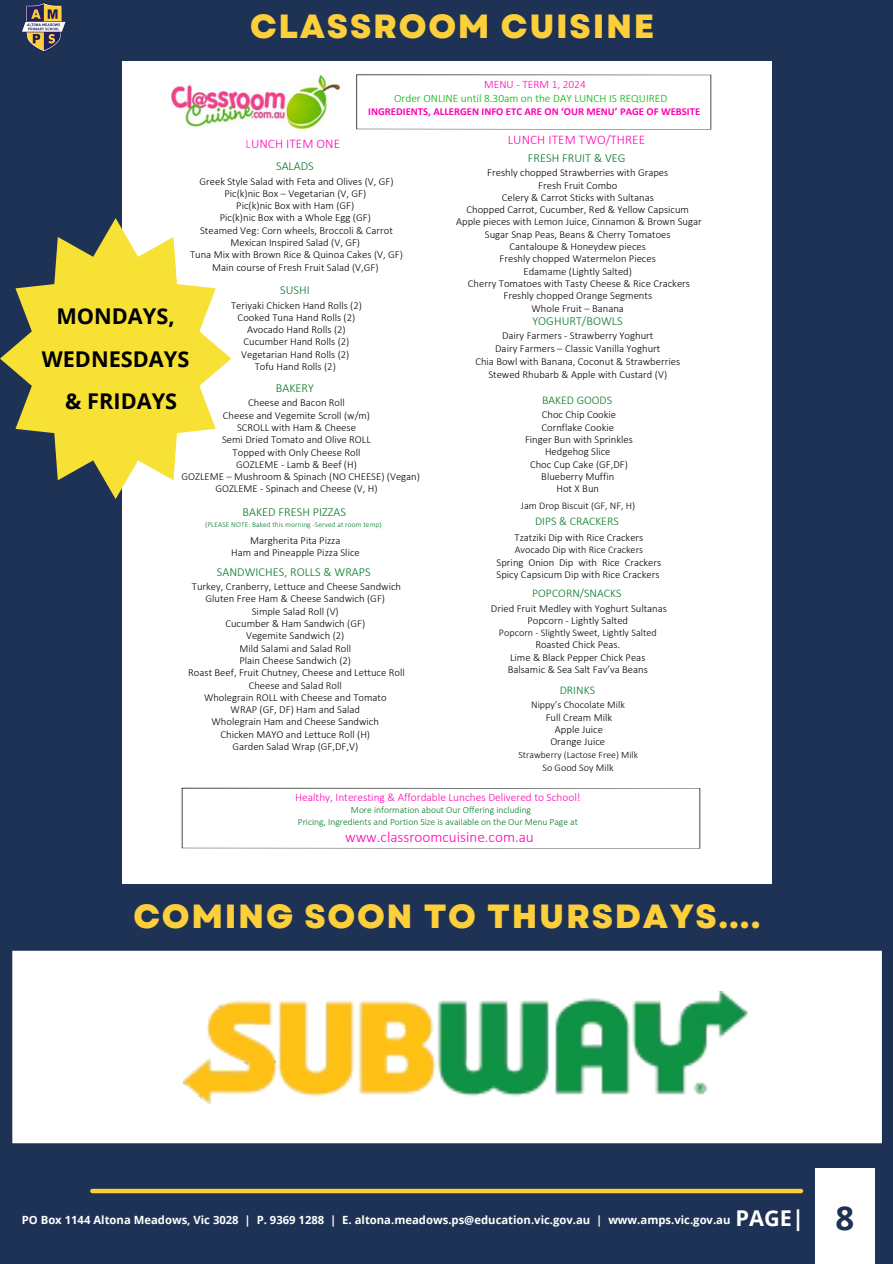
<style>
.page{position:relative;width:893px;height:1264px;background:#fff}
.page>*{position:absolute;margin:0;border:0;box-sizing:border-box;transform-origin:0 0}
.t1{font:800 33.45px "Garet";letter-spacing:.05em;color:#fccf3b}
.t2{font:700 32.85px "Open Sans";color:#1e3256}
.t3{font:700 21.75px/42.8px "Open Sans";color:#000;text-align:center}
.t4{font:700 21.75px "Open Sans";color:#fff}
.t5{font:300 15.15px "Calibri";color:#ff00b4}
.t6{font:300 13.2px "Calibri";letter-spacing:.005em;color:#ff00b4}
.t7{font:300 12.3px "Calibri";color:#072}
.t8{font:300 11.85px "Calibri";color:#072}
.t9{font:300 11.4px "Calibri";color:#ff00b4}
.t10{font:300 11.4px "Calibri";color:#00af00}
.t11{font:700 11.25px "Open Sans";color:#fff}
.t12{font:300 10.65px/12.3px "Calibri";color:#000;text-align:center}
.t13{font:700 10.65px "Calibri";color:#ff00b4}
.t14{font:300 10.2px "Calibri";color:#000}
.t15{font:300 9.75px "Calibri";color:#000}
.t16{font:300 9.6px "Calibri";color:#072}
.t17{font:300 7.5px "Calibri";letter-spacing:.005em;color:#072}
.s1{color:#fe3dbe}
</style>
<div class="page">
<div style="left:0;top:0;width:892px;height:1263px;background:#1e3256"></div>
<div style="left:815px;top:1167px;width:59px;height:96px;background:#fff"></div>
<img style="left:21px;top:2px;width:45px;height:50px">
<div style="left:90px;top:1188px;width:713px;height:5px;background:#fccf3b;border-radius:2px"></div>
<div style="left:122px;top:62px;width:649px;height:822px;background:#fff"></div>
<img style="left:171px;top:75px;width:169px;height:53px">
<svg style="left:182px;top:787px;width:518px;height:61px"></svg>
<svg style="left:356px;top:74px;width:355px;height:55px"></svg>
<div style="left:12px;top:950px;width:869px;height:193px;background:#fff"></div>
<img style="left:183px;top:991px;width:566px;height:112px">
<svg style="left:0;top:218px;width:231px;height:281px;fill:#f7e135"></svg>
<p class="t1" style="left:250px;top:3px;width:406px">CLASSROOM CUISINE</p>
<h1 class="t9" style="left:484px;top:79px;width:103px">MENU - TERM 1, 2024</h1>
<p class="t10" style="left:394px;top:93px;width:275px">Order ONLINE until 8.30am on the DAY LUNCH IS REQUIRED</p>
<p class="t13" style="left:368px;top:107px;width:333px">INGREDIENTS, ALLERGEN INFO ETC ARE ON ‘OUR MENU’ PAGE OF WEBSITE</p>
<h4 class="t6" style="left:245px;top:138px;width:96px"><span class="s1">L</span>UNCH ITEM ONE</h4>
<h4 class="t6" style="left:507px;top:134px;width:139px">LUNCH ITEM TWO/THREE</h4>
<p class="t7" style="left:276px;top:161px;width:39px">SALADS</p>
<p class="t12" style="left:199px;top:176px;width:195px">Greek Style Salad with Feta and Olives (V, GF)<br>Pic(k)nic Box – Vegetarian (V, GF)</p>
<p class="t12" style="left:236px;top:200px;width:119px">Pic(k)nic Box with Ham (GF)</p>
<p class="t12" style="left:220px;top:213px;width:152px">Pic(k)nic Box with a Whole Egg (GF)</p>
<p class="t12" style="left:200px;top:225px;width:194px">Steamed Veg: Corn wheels, Broccoli &amp; Carrot<br>Mexican Inspired Salad (V, GF)</p>
<p class="t12" style="left:190px;top:249px;width:214px">Tuna Mix with Brown Rice &amp; Quinoa Cakes (V, GF)<br>Main course of Fresh Fruit Salad (V,GF)</p>
<p class="t7" style="left:280px;top:285px;width:31px">SUSHI</p>
<p class="t12" style="left:231px;top:300px;width:132px">Teriyaki Chicken Hand Rolls (2)<br>Cooked Tuna Hand Rolls (2)<br>Avocado Hand Rolls (2)<br>Cucumber Hand Rolls (2)<br>Vegetarian Hand Rolls (2)</p>
<p class="t12" style="left:255px;top:361px;width:83px">Tofu Hand Rolls (2)</p>
<h3 class="t3" style="left:42px;top:294px;width:149px">MONDAYS,<br>WEDNESDAYS &amp; FRIDAYS</h3>
<p class="t7" style="left:276px;top:383px;width:40px">BAKERY</p>
<p class="t12" style="left:248px;top:397px;width:98px">Cheese and Bacon Roll</p>
<p class="t12" style="left:223px;top:410px;width:149px">Cheese and Vegemite Scroll (w/m)</p>
<p class="t12" style="left:237px;top:422px;width:120px">SCROLL with Ham &amp; Cheese</p>
<p class="t12" style="left:222px;top:434px;width:150px">Semi Dried Tomato and Olive ROLL</p>
<p class="t12" style="left:233px;top:446px;width:129px">Topped with Only Cheese Roll</p>
<p class="t12" style="left:236px;top:459px;width:122px">GOZLEME - Lamb &amp; Beef (H)</p>
<p class="t12" style="left:215px;top:471px;width:206px;text-align:left;text-indent:-34px">GOZLEME – Mushroom &amp; Spinach (NO CHEESE) (Vegan)<br>GOZLEME - Spinach and Cheese (V, H)</p>
<p class="t7" style="left:242px;top:506px;width:105px">BAKED FRESH PIZZAS</p>
<p class="t17" style="left:205px;top:521px;width:178px">(PLEASE NOTE: Baked this morning -Served at room temp)</p>
<p class="t7" style="left:528px;top:153px;width:99px">FRESH FRUIT &amp; VEG</p>
<p class="t12" style="left:487px;top:167px;width:183px">Freshly chopped Strawberries with Grapes</p>
<p class="t12" style="left:538px;top:180px;width:81px">Fresh Fruit Combo</p>
<p class="t12" style="left:501px;top:192px;width:153px">Celery &amp; Carrot Sticks with Sultanas</p>
<p class="t12" style="left:466px;top:204px;width:224px">Chopped Carrot, Cucumber, Red &amp; Yellow Capsicum</p>
<p class="t12" style="left:456px;top:217px;width:247px">Apple pieces with Lemon Juice, Cinnamon &amp; Brown Sugar<br>Sugar Snap Peas, Beans &amp; Cherry Tomatoes</p>
<p class="t12" style="left:509px;top:241px;width:138px">Cantaloupe &amp; Honeydew pieces</p>
<p class="t12" style="left:499px;top:253px;width:158px">Freshly chopped Watermelon Pieces</p>
<p class="t12" style="left:523px;top:266px;width:110px">Edamame (Lightly Salted)</p>
<p class="t12" style="left:468px;top:278px;width:224px">Cherry Tomatoes with Tasty Cheese &amp; Rice Crackers<br>Freshly chopped Orange Segments</p>
<p class="t12" style="left:531px;top:303px;width:94px">Whole Fruit – Banana</p>
<h6 class="t7" style="left:532px;top:315px;width:92px">YOGHURT/BOWLS</h6>
<p class="t12" style="left:502px;top:330px;width:153px">Dairy Farmers - Strawberry Yoghurt</p>
<p class="t12" style="left:495px;top:343px;width:167px">Dairy Farmers – Classic Vanilla Yoghurt</p>
<p class="t12" style="left:475px;top:356px;width:206px">Chia Bowl with Banana, Coconut &amp; Strawberries</p>
<p class="t12" style="left:488px;top:369px;width:180px">Stewed Rhubarb &amp; Apple with Custard (V)</p>
<p class="t8" style="left:542px;top:395px;width:72px">BAKED GOODS</p>
<p class="t12" style="left:541px;top:409px;width:76px;text-align:left">Choc Chip Cookie<br>Cornflake Cookie</p>
<p class="t12" style="left:525px;top:434px;width:109px">Finger Bun with Sprinkles<br>Hedgehog Slice</p>
<h4 class="t12" style="left:530px;top:459px;width:99px">Choc Cup Cake (GF,DF)<br>Blueberry Muffin</h4>
<h6 class="t12" style="left:556px;top:483px;width:44px">Hot X Bun</h6>
<p class="t14" style="left:521px;top:501px;width:116px">Jam Drop Biscuit (GF, NF, H)</p>
<p class="t8" style="left:535px;top:515px;width:85px">DIPS &amp; CRACKERS</p>
<p class="t12" style="left:514px;top:532px;width:130px">Tzatziki Dip with Rice Crackers</p>
<p class="t14" style="left:515px;top:545px;width:130px">Avocado Dip with Rice Crackers</p>
<p class="t12" style="left:496px;top:556px;width:166px;text-align:left">Spring Onion Dip with Rice Crackers<br>Spicy Capsicum Dip with Rice Crackers</p>
<p class="t12" style="left:491px;top:602px;width:177px">Dried Fruit Medley with Yoghurt Sultanas<br>Popcorn - Lightly Salted</p>
<p class="t14" style="left:499px;top:628px;width:159px">Popcorn - Slightly Sweet, Lightly Salted</p>
<p class="t12" style="left:535px;top:639px;width:86px">Roasted Chick Peas.</p>
<h4 class="t12" style="left:510px;top:652px;width:137px">Lime &amp; Black Pepper Chick Peas</h4>
<p class="t12" style="left:507px;top:664px;width:141px">Balsamic &amp; Sea Salt Fav’va Beans</p>
<p class="t12" style="left:250px;top:535px;width:92px">Margherita Pita Pizza</p>
<p class="t12" style="left:231px;top:547px;width:130px">Ham and Pineapple Pizza Slice</p>
<p class="t7" style="left:217px;top:566px;width:155px">SANDWICHES, ROLLS &amp; WRAPS</p>
<p class="t12" style="left:192px;top:581px;width:211px">Turkey, Cranberry, Lettuce and Cheese Sandwich<br>Gluten Free Ham &amp; Cheese Sandwich (GF)</p>
<p class="t12" style="left:252px;top:606px;width:88px">Simple Salad Roll (V)</p>
<p class="t12" style="left:225px;top:618px;width:141px">Cucumber &amp; Ham Sandwich (GF)</p>
<p class="t12" style="left:246px;top:630px;width:100px">Vegemite Sandwich (2)</p>
<p class="t12" style="left:239px;top:642px;width:113px">Mild Salami and Salad Roll</p>
<h4 class="t12" style="left:239px;top:655px;width:113px">Plain Cheese Sandwich (2)</h4>
<p class="t12" style="left:188px;top:667px;width:218px">Roast Beef, Fruit Chutney, Cheese and Lettuce Roll<br>Cheese and Salad Roll</p>
<p class="t12" style="left:204px;top:692px;width:184px">Wholegrain ROLL with Cheese and Tomato</p>
<h4 class="t12" style="left:230px;top:704px;width:131px">WRAP (GF, DF) Ham and Salad</h4>
<h6 class="t12" style="left:211px;top:716px;width:169px">Wholegrain Ham and Cheese Sandwich</h6>
<p class="t12" style="left:220px;top:729px;width:151px">Chicken MAYO and Lettuce Roll (H)</p>
<p class="t12" style="left:232px;top:741px;width:127px">Garden Salad Wrap (GF,DF,V)</p>
<p class="t8" style="left:532px;top:588px;width:91px">POPCORN/SNACKS</p>
<h6 class="t8" style="left:559px;top:685px;width:37px">DRINKS</h6>
<p class="t14" style="left:531px;top:700px;width:95px">Nippy’s Chocolate Milk</p>
<p class="t12" style="left:545px;top:712px;width:68px">Full Cream Milk<br>Apple Juice<br>Orange Juice</p>
<p class="t15" style="left:518px;top:750px;width:121px">Strawberry (Lactose Free) Milk</p>
<h3 class="t9" style="left:295px;top:792px;width:287px">Healthy, Interesting &amp; Affordable Lunches Delivered to School!</h3>
<p class="t14" style="left:542px;top:763px;width:73px">So Good Soy Milk</p>
<p class="t16" style="left:351px;top:806px;width:181px">More information about Our Offering including</p>
<p class="t16" style="left:298px;top:817px;width:281px">Pricing, Ingredients and Portion Size is available on the Our Menu Page at</p>
<p class="t5" style="left:345px;top:830px;width:190px">www.classroomcuisine.com.au</p>
<p class="t1" style="left:133px;top:892px;width:628px">COMING SOON TO THURSDAYS....</p>
<p class="t4" style="left:735px;top:1203px;width:70px">PAGE|</p>
<h5 class="t2" style="left:835px;top:1195px;width:20px">8</h5>
<h4 class="t11" style="left:22px;top:1211px;width:710px">PO Box 1144 Altona Meadows, Vic 3028 | P. 9369 1288 | E. altona.meadows.ps@education.vic.gov.au | www.amps.vic.gov.au</h4>
</div>
